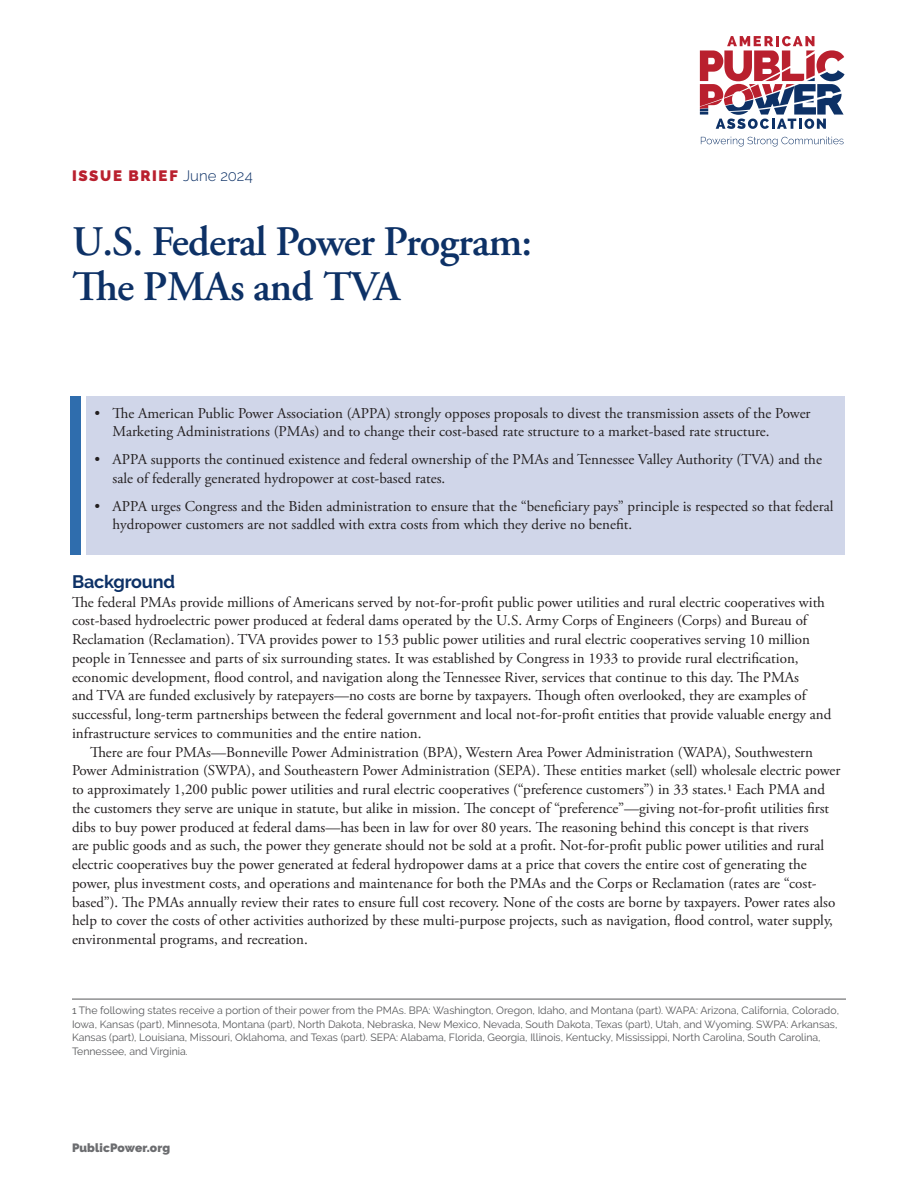
<style>
.page{position:relative;width:918px;height:1188px;background:#fff}
.page>*{position:absolute;margin:0;border:0;box-sizing:border-box;transform-origin:0 0}
.Main_Head{font:600 42px/45px "Adobe Garamond Pro";letter-spacing:-.02em;color:#0d3166}
.Subhead_1{font:700 18px "Raleway";letter-spacing:-.01em;color:#0d3166}
.Body_Text{font:15px/18.8px "Adobe Garamond Pro";color:#231f20}
.First_Graph{font:15px/18.8px "Adobe Garamond Pro";color:#231f20}
.Bullet_Points{font:15px/18.8px "Adobe Garamond Pro";color:#231f20}
.First_Graph-2{font:900 15px "Raleway";letter-spacing:.115em;color:#b9202e}
.t1{font:900 12px "Raleway";letter-spacing:.01em;color:#6c6d70}
.Footnote{font:10.5px/13.5px "Raleway";color:#57585a}
.s1{font-weight:300;color:#0d3166}
</style>
<div class="page">
<div style="left:86px;top:396px;width:759px;height:158px;background:#d0d6e9"></div>
<div style="left:71px;top:396px;width:10px;height:158px;background:#2f6dad"></div>
<svg style="left:701px;top:137px;width:143px;height:10px"></svg>
<svg style="left:700px;top:36px;width:145px;height:93px"></svg>
<hr style="left:72px;top:999px;width:774px;height:1px;background:#57585a">
<p class="First_Graph-2" style="left:72px;top:168px;width:182px">ISSUE BRIEF <span class="s1">June 2024</span></p>
<p class="Main_Head" style="left:72px;top:220px;width:462px">U.S. Federal Power Program:<br>The PMAs and TVA</p>
<p class="Bullet_Points" style="left:112px;top:404px;width:700px;text-indent:-18px">• The American Public Power Association (APPA) strongly opposes proposals to divest the transmission assets of the Power<br>Marketing Administrations (PMAs) and to change their cost-based rate structure to a market-based rate structure.</p>
<p class="Bullet_Points" style="left:112px;top:451px;width:711px;text-indent:-18px">• APPA supports the continued existence and federal ownership of the PMAs and Tennessee Valley Authority (TVA) and the sale of federally generated hydropower at cost-based rates.</p>
<p class="Bullet_Points" style="left:112px;top:497px;width:723px;text-indent:-18px">• APPA urges Congress and the Biden administration to ensure that the “beneficiary pays” principle is respected so that federal hydropower customers are not saddled with extra costs from which they derive no benefit.</p>
<p class="Subhead_1" style="left:72px;top:571px;width:105px">Background</p>
<p class="First_Graph" style="left:72px;top:593px;width:761px">The federal PMAs provide millions of Americans served by not-for-profit public power utilities and rural electric cooperatives with cost-based hydroelectric power produced at federal dams operated by the U.S. Army Corps of Engineers (Corps) and Bureau of Reclamation (Reclamation). TVA provides power to 153 public power utilities and rural electric cooperatives serving 10 million people in Tennessee and parts of six surrounding states. It was established by Congress in 1933 to provide rural electrification, economic development, flood control, and navigation along the Tennessee River, services that continue to this day. The PMAs<br>and TVA are funded exclusively by ratepayers—no costs are borne by taxpayers. Though often overlooked, they are examples of successful, long-term partnerships between the federal government and local not-for-profit entities that provide valuable energy and infrastructure services to communities and the entire nation.</p>
<p class="Body_Text" style="left:72px;top:743px;width:770px;text-indent:18px">There are four PMAs—Bonneville Power Administration (BPA), Western Area Power Administration (WAPA), Southwestern Power Administration (SWPA), and Southeastern Power Administration (SEPA). These entities market (sell) wholesale electric power to approximately 1,200 public power utilities and rural electric cooperatives (“preference customers”) in 33 states.1 Each PMA and the customers they serve are unique in statute, but alike in mission. The concept of “preference”—giving not-for-profit utilities first dibs to buy power produced at federal dams—has been in law for over 80 years. The reasoning behind this concept is that rivers<br>are public goods and as such, the power they generate should not be sold at a profit. Not-for-profit public power utilities and rural electric cooperatives buy the power generated at federal hydropower dams at a price that covers the entire cost of generating the power, plus investment costs, and operations and maintenance for both the PMAs and the Corps or Reclamation (rates are “cost&shy;based”). The PMAs annually review their rates to ensure full cost recovery. None of the costs are borne by taxpayers. Power rates also help to cover the costs of other activities authorized by these multi-purpose projects, such as navigation, flood control, water supply, environmental programs, and recreation.</p>
<p class="Footnote" style="left:72px;top:1004px;width:769px">1 The following states receive a portion of their power from the PMAs. BPA: Washington, Oregon, Idaho, and Montana (part). WAPA: Arizona, California, Colorado, Iowa, Kansas (part), Minnesota, Montana (part), North Dakota, Nebraska, New Mexico, Nevada, South Dakota, Texas (part), Utah, and Wyoming. SWPA: Arkansas, Kansas (part), Louisiana, Missouri, Oklahoma, and Texas (part). SEPA: Alabama, Florida, Georgia, Illinois, Kentucky, Mississippi, North Carolina, South Carolina, Tennessee, and Virginia.</p>
<p class="t1" style="left:72px;top:1140px;width:100px">PublicPower.org</p>
</div>
